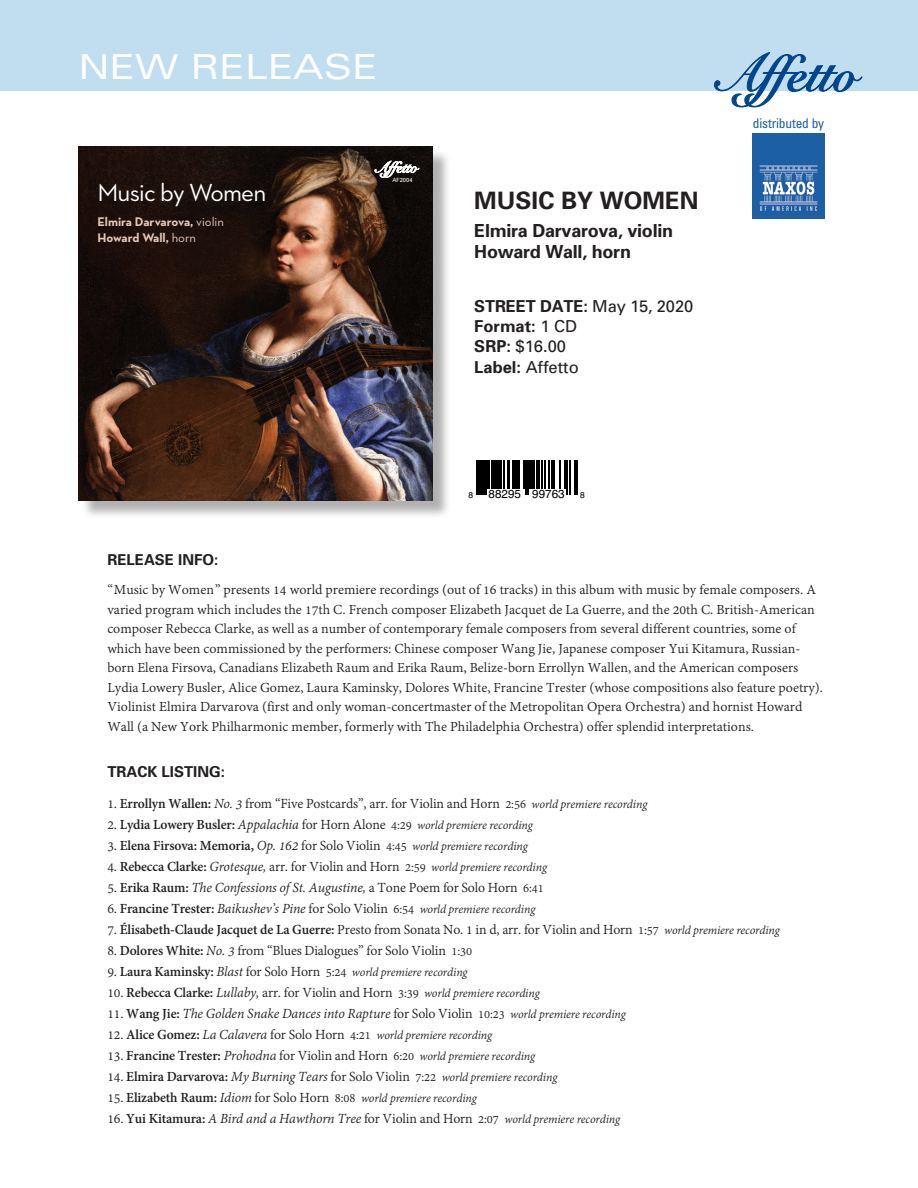
<style>
.page{position:relative;width:918px;height:1188px;background:#fff}
.page>*{position:absolute;margin:0;border:0;box-sizing:border-box;transform-origin:0 0}
.t1{font:expanded 34.5px "Univers";color:#fff}
.t2{font:25.2px "Neutra Text";letter-spacing:-.03em;color:#fff}
.t3{font:700 24px "Univers";color:#231f20}
.t4{font:700 18px "Univers";letter-spacing:-.015em;color:#231f20}
.t5{font:700 16.5px "Univers";letter-spacing:-.01em;color:#231f20}
.t6{font:16.5px "Univers";color:#231f20}
.t7{font:15.15px "Adobe Devanagari";letter-spacing:-.01em;color:#231f20}
.t8{font:italic 15.15px "Adobe Devanagari";letter-spacing:-.01em;color:#231f20}
.t9{font:15px/19.5px "Adobe Devanagari";color:#231f20}
.t10{font:700 15px "Univers";color:#231f20}
.t11{font:condensed 13.5px "Univers";letter-spacing:-.01em;color:#1c5ea3}
.t12{font:italic 13.05px "Adobe Devanagari";letter-spacing:-.01em;color:#231f20}
.t13{font:700 12.75px "Neutra Text";letter-spacing:-.01em;color:#e4c8b6}
.t14{font:11.7px "Helvetica";color:#000}
.t15{font:8.55px "Helvetica";color:#000}
.t16{font:5.7px "Univers";color:#fff}
.s1{font-weight:400}
.s2{font-weight:700}
.s3{font-style:italic}
.s4{font-size:13.65px}
.s5{font-style:italic;font-size:13.05px}
.s6{font-style:normal;font-size:15.15px}
.s7{font-weight:700;font-style:normal;font-size:15.15px}
.s8{font-size:15.15px}
.s9{font-style:normal;font-size:13.65px}
.s10{font-style:normal}
.s11{font-weight:700;font-style:normal}
.s12{font-size:13.05px}
</style>
<div class="page">
<div style="left:0;top:0;width:918px;height:91px;background:#c0deef"></div>
<svg style="left:487px;top:460px;width:91px;height:35px"></svg>
<hr style="left:488px;top:460px;width:2px;height:29px;background:#000">
<hr style="left:491px;top:460px;width:3px;height:29px;background:#000">
<hr style="left:495px;top:460px;width:2px;height:29px;background:#000">
<hr style="left:498px;top:460px;width:4px;height:29px;background:#000">
<svg style="left:504px;top:460px;width:1px;height:29px"></svg>
<hr style="left:507px;top:460px;width:2px;height:29px;background:#000">
<svg style="left:512px;top:460px;width:1px;height:29px"></svg>
<hr style="left:514px;top:460px;width:3px;height:29px;background:#000">
<hr style="left:518px;top:460px;width:2px;height:29px;background:#000">
<hr style="left:529px;top:460px;width:4px;height:29px;background:#000">
<svg style="left:534px;top:460px;width:1px;height:29px"></svg>
<hr style="left:537px;top:460px;width:3px;height:29px;background:#000">
<svg style="left:476px;top:460px;width:11px;height:35px"></svg>
<svg style="left:523px;top:460px;width:5px;height:35px"></svg>
<svg style="left:541px;top:460px;width:36px;height:35px"></svg>
<svg style="left:714px;top:52px;width:149px;height:55px"></svg>
<img style="left:752px;top:133px;width:73px;height:85px">
<div style="left:81px;top:149px;width:371px;height:371px;background:#231f20;opacity:.35"></div>
<img style="left:79px;top:147px;width:354px;height:354px">
<svg style="left:375px;top:161px;width:44px;height:16px"></svg>
<p class="t1" style="left:79px;top:46px;width:300px">NEW RELEASE</p>
<p class="t2" style="left:97px;top:177px;width:171px">Music by Women</p>
<p class="t13" style="left:97px;top:213px;width:128px">Elmira Darvarova, <span class="s1">violin</span></p>
<p class="t13" style="left:97px;top:230px;width:100px">Howard Wall, <span class="s1">horn</span></p>
<p class="t16" style="left:392px;top:176px;width:22px">AF2004</p>
<p class="t3" style="left:474px;top:185px;width:226px">MUSIC BY WOMEN</p>
<p class="t4" style="left:474px;top:219px;width:200px">Elmira Darvarova, violin</p>
<p class="t4" style="left:474px;top:240px;width:158px">Howard Wall, horn</p>
<p class="t5" style="left:474px;top:296px;width:220px">STREET DATE: <span class="s1">May 15, 2020</span></p>
<p class="t5" style="left:474px;top:316px;width:104px">Format: <span class="s1">1 CD</span></p>
<p class="t6" style="left:474px;top:336px;width:93px"><span class="s2">SRP:</span> $16.00</p>
<p class="t6" style="left:474px;top:356px;width:106px"><span class="s2">Label:</span> Affetto</p>
<p class="t15" style="left:468px;top:489px;width:6px">8</p>
<p class="t14" style="left:489px;top:485px;width:78px">88295 99763</p>
<p class="t15" style="left:580px;top:489px;width:6px">8</p>
<p class="t11" style="left:753px;top:114px;width:73px">distributed by</p>
<p class="t10" style="left:107px;top:550px;width:112px">RELEASE INFO:</p>
<p class="t9" style="left:107px;top:581px;width:717px">“Music by Women” presents 14 world premiere recordings (out of 16 tracks) in this album with music by female composers. A varied program which includes the 17th C. French composer Elizabeth Jacquet de La Guerre, and the 20th C. British-American composer Rebecca Clarke, as well as a number of contemporary female composers from several different countries, some of which have been commissioned by the performers: Chinese composer Wang Jie, Japanese composer Yui Kitamura, Russian&shy;born Elena Firsova, Canadians Elizabeth Raum and Erika Raum, Belize-born Errollyn Wallen, and the American composers Lydia Lowery Busler, Alice Gomez, Laura Kaminsky, Dolores White, Francine Trester (whose compositions also feature poetry).<br>Violinist Elmira Darvarova (first and only woman-concertmaster of the Metropolitan Opera Orchestra) and hornist Howard Wall (a New York Philharmonic member, formerly with The Philadelphia Orchestra) offer splendid interpretations.</p>
<p class="t10" style="left:107px;top:762px;width:119px">TRACK LISTING:</p>
<p class="t7" style="left:107px;top:794px;width:542px">1. <span class="s2">Errollyn Wallen:</span> <span class="s3">No. 3</span> from “Five Postcards”, arr. for Violin and Horn <span class="s4">2:56</span> <span class="s5">world premiere recording</span></p>
<p class="t12" style="left:107px;top:817px;width:427px"><span class="s6">2.</span> <span class="s7">Lydia Lowery Busler:</span> <span class="s8">Appalachia</span> <span class="s6">for Horn Alone</span> <span class="s9">4:29</span> world premiere recording</p>
<p class="t12" style="left:107px;top:838px;width:422px"><span class="s6">3.</span> <span class="s7">Elena Firsova: Memoria,</span> <span class="s8">Op. 162</span> <span class="s6">for Solo Violin</span> <span class="s9">4:45</span> world premiere recording</p>
<p class="t7" style="left:107px;top:857px;width:441px">4. <span class="s2">Rebecca Clarke:</span> <span class="s3">Grotesque,</span> arr. for Violin and Horn <span class="s4">2:59</span> <span class="s5">world premiere recording</span></p>
<p class="t8" style="left:107px;top:879px;width:438px"><span class="s10">5.</span> <span class="s11">Erika Raum:</span> The Confessions of St. Augustine, <span class="s10">a Tone Poem for Solo Horn</span> <span class="s9">6:41</span></p>
<p class="t12" style="left:107px;top:901px;width:430px"><span class="s6">6.</span> <span class="s7">Francine Trester:</span> <span class="s8">Baikushev’s Pine</span> <span class="s6">for Solo Violin</span> <span class="s9">6:54</span> world premiere recording</p>
<p class="t7" style="left:107px;top:920px;width:674px">7. <span class="s2">Élisabeth-Claude Jacquet de La Guerre:</span> Presto from Sonata No. 1 in d, arr. for Violin and Horn <span class="s4">1:57</span> <span class="s5">world premiere recording</span></p>
<p class="t7" style="left:107px;top:941px;width:366px">8. <span class="s2">Dolores White:</span> <span class="s3">No. 3</span> from “Blues Dialogues” for Solo Violin <span class="s4">1:30</span></p>
<p class="t12" style="left:107px;top:964px;width:362px"><span class="s6">9.</span> <span class="s7">Laura Kaminsky:</span> <span class="s8">Blast</span> <span class="s6">for Solo Horn</span> <span class="s9">5:24</span> world premiere recording</p>
<p class="t7" style="left:107px;top:983px;width:434px">10. <span class="s2">Rebecca Clarke:</span> <span class="s3">Lullaby,</span> arr. for Violin and Horn <span class="s4">3:39</span> <span class="s5">world premiere recording</span></p>
<p class="t8" style="left:107px;top:1005px;width:520px"><span class="s10">11.</span> <span class="s11">Wang Jie:</span> The Golden Snake Dances into Rapture <span class="s10">for Solo Violin</span> <span class="s9">10:23</span> <span class="s12">world premiere recording</span></p>
<p class="t12" style="left:107px;top:1027px;width:386px"><span class="s6">12.</span> <span class="s7">Alice Gomez:</span> <span class="s8">La Calavera</span> <span class="s6">for Solo Horn</span> <span class="s9">4:21</span> world premiere recording</p>
<p class="t12" style="left:107px;top:1048px;width:429px"><span class="s6">13.</span> <span class="s7">Francine Trester:</span> <span class="s8">Prohodna</span> <span class="s6">for Violin and Horn</span> <span class="s9">6:20</span> world premiere recording</p>
<p class="t12" style="left:107px;top:1069px;width:452px"><span class="s6">14.</span> <span class="s7">Elmira Darvarova:</span> <span class="s8">My Burning Tears</span> <span class="s6">for Solo Violin</span> <span class="s9">7:22</span> world premiere recording</p>
<p class="t12" style="left:107px;top:1090px;width:371px"><span class="s6">15.</span> <span class="s7">Elizabeth Raum:</span> <span class="s8">Idiom</span> <span class="s6">for Solo Horn</span> <span class="s9">8:08</span> world premiere recording</p>
<p class="t12" style="left:107px;top:1111px;width:514px"><span class="s6">16.</span> <span class="s7">Yui Kitamura:</span> <span class="s8">A Bird and a Hawthorn Tree</span> <span class="s6">for Violin and Horn</span> <span class="s9">2:07</span> world premiere recording</p>
</div>
